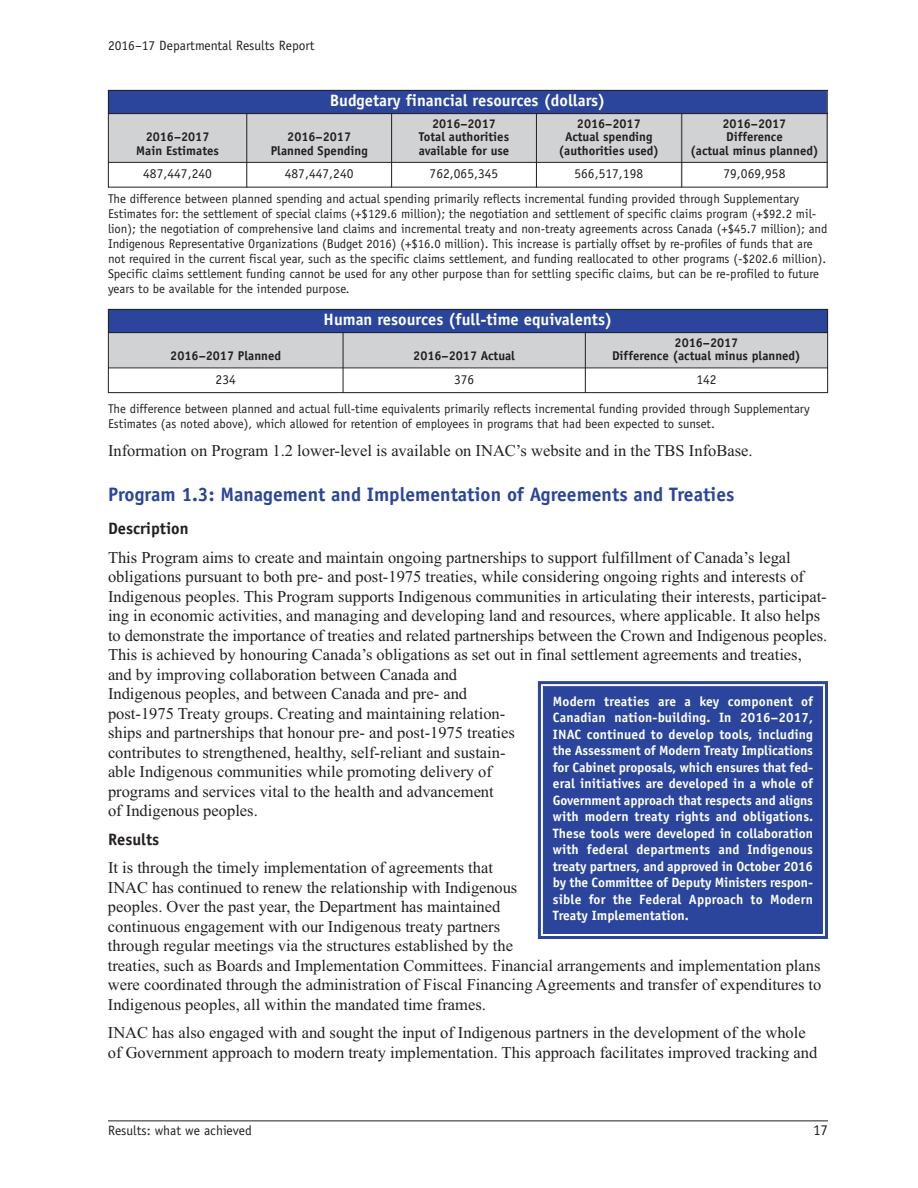
<style>
.page{position:relative;width:918px;height:1188px;background:#fff}
.page>*{position:absolute;margin:0;border:0;box-sizing:border-box;transform-origin:0 0}
.t1{font:700 19.5px "Officina Sans";color:#2a459b}
.t2{font:16.5px/19.5px "Times New Roman";color:#231f20}
.t3{font:700 16.5px "Officina Sans";color:#fff}
.t4{font:700 16.5px "Officina Sans";color:#231f20}
.t5{font:15px "Officina Sans";color:#231f20}
.t6{font:700 13.5px/16.5px "Officina Sans";color:#fff;text-align:justify}
.t7{font:13.5px "Officina Sans";color:#231f20}
.t8{font:12.75px/15px "Officina Sans";color:#231f20}
.t9{font:700 12.75px/13.5px "Officina Sans";color:#231f20;text-align:center}
</style>
<div class="page">
<hr style="left:108px;top:1120px;width:720px;height:1px;background:#231f20">
<div style="left:108px;top:90px;width:719px;height:24px;background:#2a459b"></div>
<div style="left:109px;top:114px;width:137px;height:48px;background:#d1d2d4"></div>
<div style="left:247px;top:114px;width:144px;height:48px;background:#d1d2d4"></div>
<div style="left:392px;top:114px;width:144px;height:48px;background:#d1d2d4"></div>
<div style="left:537px;top:114px;width:144px;height:48px;background:#d1d2d4"></div>
<div style="left:682px;top:114px;width:144px;height:48px;background:#d1d2d4"></div>
<hr style="left:108px;top:90px;width:1px;height:98px;background:#231f20">
<hr style="left:246px;top:113px;width:1px;height:75px;background:#231f20">
<hr style="left:391px;top:113px;width:1px;height:75px;background:#231f20">
<hr style="left:536px;top:113px;width:1px;height:75px;background:#231f20">
<hr style="left:681px;top:113px;width:1px;height:75px;background:#57585a">
<hr style="left:826px;top:90px;width:2px;height:98px;background:#57585a">
<hr style="left:108px;top:90px;width:720px;height:1px;background:#231f20">
<hr style="left:108px;top:113px;width:720px;height:1px;background:#231f20">
<hr style="left:108px;top:162px;width:720px;height:1px;background:#231f20">
<hr style="left:108px;top:187px;width:720px;height:1px;background:#231f20">
<div style="left:108px;top:309px;width:720px;height:24px;background:#2a459b"></div>
<div style="left:109px;top:333px;width:234px;height:35px;background:#d1d2d4"></div>
<div style="left:343px;top:333px;width:242px;height:35px;background:#d1d2d4"></div>
<div style="left:586px;top:333px;width:241px;height:35px;background:#d1d2d4"></div>
<hr style="left:108px;top:309px;width:1px;height:84px;background:#231f20">
<hr style="left:343px;top:332px;width:1px;height:61px;background:#231f20">
<hr style="left:585px;top:332px;width:1px;height:61px;background:#231f20">
<hr style="left:827px;top:309px;width:1px;height:84px;background:#231f20">
<hr style="left:108px;top:309px;width:720px;height:1px;background:#231f20">
<hr style="left:108px;top:332px;width:720px;height:1px;background:#231f20">
<hr style="left:108px;top:368px;width:720px;height:1px;background:#231f20">
<hr style="left:108px;top:392px;width:720px;height:1px;background:#231f20">
<div style="left:544px;top:687px;width:278px;height:246px;background:#2a459b"></div>
<div style="left:538px;top:681px;width:290px;height:258px;border:3px solid #2a459b"></div>
<div style="left:543px;top:686px;width:280px;height:248px;border:1px solid #2a459b"></div>
<p class="t7" style="left:108px;top:41px;width:208px">2016–17 Departmental Results Report</p>
<p class="t3" style="left:330px;top:94px;width:277px">Budgetary financial resources (dollars)</p>
<p class="t9" style="left:136px;top:131px;width:84px">2016–2017<br>Main Estimates</p>
<p class="t9" style="left:271px;top:131px;width:99px">2016–2017<br>Planned Spending</p>
<p class="t9" style="left:419px;top:118px;width:92px">2016–2017<br>Total authorities available for use</p>
<p class="t9" style="left:559px;top:118px;width:102px">2016–2017<br>Actual spending (authorities used)</p>
<p class="t9" style="left:690px;top:118px;width:130px">2016–2017<br>Difference<br>(actual minus planned)</p>
<p class="t7" style="left:143px;top:169px;width:70px">487,447,240</p>
<p class="t7" style="left:285px;top:169px;width:70px">487,447,240</p>
<p class="t7" style="left:430px;top:169px;width:70px">762,065,345</p>
<p class="t7" style="left:574px;top:169px;width:70px">566,517,198</p>
<p class="t7" style="left:723px;top:169px;width:63px">79,069,958</p>
<p class="t8" style="left:108px;top:192px;width:721px">The difference between planned spending and actual spending primarily reflects incremental funding provided through Supplementary Estimates for: the settlement of special claims (+$129.6 million); the negotiation and settlement of specific claims program (+$92.2 mil&shy;lion); the negotiation of comprehensive land claims and incremental treaty and non-treaty agreements across Canada (+$45.7 million); and Indigenous Representative Organizations (Budget 2016) (+$16.0 million). This increase is partially offset by re-profiles of funds that are not required in the current fiscal year, such as the specific claims settlement, and funding reallocated to other programs (-$202.6 million).<br>Specific claims settlement funding cannot be used for any other purpose than for settling specific claims, but can be re-profiled to future years to be available for the intended purpose.</p>
<p class="t3" style="left:324px;top:313px;width:290px">Human resources (full-time equivalents)</p>
<p class="t9" style="left:170px;top:350px;width:112px">2016–2017 Planned</p>
<p class="t9" style="left:413px;top:350px;width:103px">2016–2017 Actual</p>
<p class="t9" style="left:612px;top:337px;width:190px">2016–2017<br>Difference (actual minus planned)</p>
<p class="t7" style="left:216px;top:374px;width:22px">234</p>
<p class="t7" style="left:454px;top:374px;width:22px">376</p>
<p class="t7" style="left:696px;top:374px;width:22px">142</p>
<p class="t8" style="left:108px;top:402px;width:703px">The difference between planned and actual full-time equivalents primarily reflects incremental funding provided through Supplementary<br>Estimates (as noted above), which allowed for retention of employees in programs that had been expected to sunset.</p>
<p class="t2" style="left:108px;top:441px;width:646px">Information on Program 1.2 lower-level is available on INAC’s website and in the TBS InfoBase.</p>
<p class="t1" style="left:108px;top:487px;width:628px">Program 1.3: Management and Implementation of Agreements and Treaties</p>
<p class="t4" style="left:108px;top:522px;width:82px">Description</p>
<p class="t2" style="left:108px;top:547px;width:721px">This Program aims to create and maintain ongoing partnerships to support fulfillment of Canada’s legal obligations pursuant to both pre- and post-1975 treaties, while considering ongoing rights and interests of Indigenous peoples. This Program supports Indigenous communities in articulating their interests, participat&shy;ing in economic activities, and managing and developing land and resources, where applicable. It also helps to demonstrate the importance of treaties and related partnerships between the Crown and Indigenous peoples.<br>This is achieved by honouring Canada’s obligations as set out in final settlement agreements and treaties, and by improving collaboration between Canada and<br>Indigenous peoples, and between Canada and pre- and<br>post-1975 Treaty groups. Creating and maintaining relation-<br>ships and partnerships that honour pre- and post-1975 treaties<br>contributes to strengthened, healthy, self-reliant and sustain-<br>able Indigenous communities while promoting delivery of<br>programs and services vital to the health and advancement<br>of Indigenous peoples.</p>
<p class="t4" style="left:108px;top:833px;width:53px">Results</p>
<p class="t2" style="left:108px;top:858px;width:715px">It is through the timely implementation of agreements that<br>INAC has continued to renew the relationship with Indigenous<br>peoples. Over the past year, the Department has maintained<br>continuous engagement with our Indigenous treaty partners<br>through regular meetings via the structures established by the<br>treaties, such as Boards and Implementation Committees. Financial arrangements and implementation plans were coordinated through the administration of Fiscal Financing Agreements and transfer of expenditures to Indigenous peoples, all within the mandated time frames.</p>
<p class="t2" style="left:108px;top:1023px;width:711px">INAC has also engaged with and sought the input of Indigenous partners in the development of the whole of Government approach to modern treaty implementation. This approach facilitates improved tracking and</p>
<p class="t6" style="left:553px;top:694px;width:262px">Modern treaties are a key component of Canadian nation-building. In 2016–2017, INAC continued to develop tools, including the Assessment of Modern Treaty Implications for Cabinet proposals, which ensures that fed&shy;eral initiatives are developed in a whole of Government approach that respects and aligns with modern treaty rights and obligations.<br>These tools were developed in col laboration with federal departments and Indigenous treaty partners, and approved in October 2016 by the Committee of Deputy Ministers respon&shy;sible for the Federal Approach to Modern Treaty Implementation.</p>
<p class="t7" style="left:108px;top:1125px;width:145px">Results: what we achieved</p>
<p class="t5" style="left:813px;top:1124px;width:16px">17</p>
</div>
